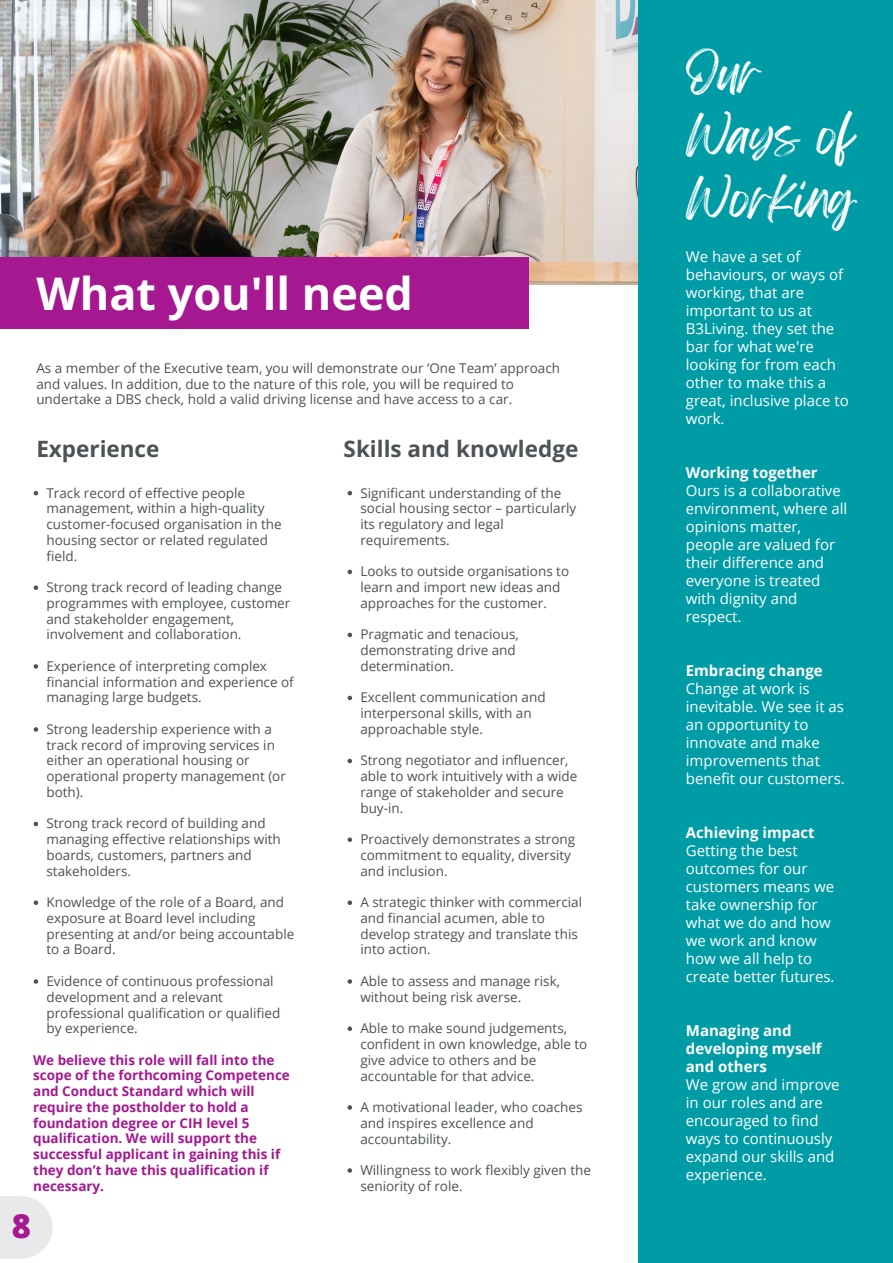
<style>
.page{position:relative;width:893px;height:1263px;background:#fff}
.page>*{position:absolute;margin:0;border:0;box-sizing:border-box;transform-origin:0 0}
.t1{font:45px/63px "Feeling Passionate";color:#fff}
.t2{font:700 45px "Open Sans";color:#fff}
.t3{font:800 32.7px "Open Sans";color:#a51890}
.t4{font:700 22.5px "Open Sans";color:#4c5255}
.t5{font:15px/18px "Open Sans";color:#fff}
.t6{font:700 15px/18px "Open Sans";color:#fff}
.t7{font:13.5px/15.8px "Open Sans";color:#4c5255}
.t8{font:700 13.5px/15.8px "Open Sans";color:#a51890}
</style>
<div class="page">
<div style="left:638px;top:0;width:255px;height:1263px;background:#009ca6"></div>
<img style="left:0;top:0;width:638px;height:285px">
<div style="left:0;top:257px;width:528px;height:72px;background:#a51890"></div>
<svg style="left:347px;top:491px;width:5px;height:4px"></svg>
<svg style="left:347px;top:570px;width:5px;height:4px"></svg>
<svg style="left:347px;top:633px;width:5px;height:4px"></svg>
<svg style="left:347px;top:696px;width:5px;height:4px"></svg>
<svg style="left:347px;top:759px;width:5px;height:4px"></svg>
<svg style="left:347px;top:837px;width:5px;height:5px"></svg>
<svg style="left:347px;top:900px;width:5px;height:5px"></svg>
<svg style="left:347px;top:979px;width:5px;height:5px"></svg>
<svg style="left:347px;top:1026px;width:5px;height:5px"></svg>
<svg style="left:347px;top:1105px;width:5px;height:5px"></svg>
<svg style="left:347px;top:1168px;width:5px;height:5px"></svg>
<svg style="left:34px;top:491px;width:4px;height:4px"></svg>
<svg style="left:34px;top:585px;width:4px;height:5px"></svg>
<svg style="left:34px;top:664px;width:4px;height:5px"></svg>
<svg style="left:34px;top:727px;width:4px;height:5px"></svg>
<svg style="left:34px;top:822px;width:4px;height:4px"></svg>
<svg style="left:34px;top:900px;width:4px;height:5px"></svg>
<svg style="left:34px;top:979px;width:4px;height:5px"></svg>
<svg style="left:0;top:1196px;width:53px;height:63px;background:#ecebec"></svg>
<h1 class="t2" style="left:36px;top:262px;width:378px">What you'll need</h1>
<p class="t7" style="left:36px;top:360px;width:525px">As a member of the Executive team, you will demonstrate our ‘One Team’ approach and values. In addition, due to the nature of this role, you will be required to undertake a DBS check, hold a valid driving license and have access to a car.</p>
<h3 class="t4" style="left:344px;top:433px;width:236px">Skills and knowledge</h3>
<h3 class="t4" style="left:36px;top:433px;width:125px">Experience</h3>
<p class="t7" style="left:46px;top:484px;width:237px">Track record of effective people management, within a high-quality customer-focused organisation in the housing sector or related regulated field.</p>
<p class="t7" style="left:46px;top:579px;width:245px">Strong track record of leading change programmes with employee, customer and stakeholder engagement, involvement and collaboration.</p>
<p class="t7" style="left:46px;top:658px;width:249px">Experience of interpreting complex financial information and experience of managing large budgets.</p>
<p class="t7" style="left:46px;top:721px;width:241px">Strong leadership experience with a track record of improving services in either an operational housing or operational property management (or both).</p>
<p class="t7" style="left:46px;top:815px;width:236px">Strong track record of building and managing effective relationships with boards, customers, partners and stakeholders.</p>
<p class="t7" style="left:46px;top:894px;width:249px">Knowledge of the role of a Board, and exposure at Board level including presenting at and/or being accountable to a Board.</p>
<p class="t7" style="left:46px;top:973px;width:235px">Evidence of continuous professional development and a relevant professional qualification or qualified by experience.</p>
<p class="t7" style="left:360px;top:484px;width:217px">Significant understanding of the social housing sector – particularly its regulatory and legal requirements.</p>
<p class="t7" style="left:360px;top:563px;width:210px">Looks to outside organisations to learn and import new ideas and approaches for the customer.</p>
<p class="t7" style="left:360px;top:626px;width:160px">Pragmatic and tenacious, demonstrating drive and determination.</p>
<p class="t7" style="left:360px;top:689px;width:187px">Excellent communication and interpersonal skills, with an approachable style.</p>
<p class="t7" style="left:360px;top:752px;width:218px">Strong negotiator and influencer, able to work intuitively with a wide range of stakeholder and secure buy-in.</p>
<p class="t7" style="left:360px;top:831px;width:216px">Proactively demonstrates a strong commitment to equality, diversity and inclusion.</p>
<p class="t7" style="left:360px;top:894px;width:223px">A strategic thinker with commercial and financial acumen, able to develop strategy and translate this into action.</p>
<p class="t7" style="left:360px;top:973px;width:201px">Able to assess and manage risk, without being risk averse.</p>
<p class="t7" style="left:360px;top:1020px;width:228px">Able to make sound judgements, confident in own knowledge, able to give advice to others and be accountable for that advice.</p>
<p class="t7" style="left:360px;top:1099px;width:224px">A motivational leader, who coaches and inspires excellence and accountability.</p>
<p class="t7" style="left:360px;top:1162px;width:232px">Willingness to work flexibly given the seniority of role.</p>
<p class="t8" style="left:33px;top:1051px;width:258px">We believe this role will fall into the scope of the forthcoming Competence and Conduct Standard which will require the postholder to hold a foundation degree or CIH level 5 qualification. We will support the successful applicant in gaining this if they don’t have this qualification if necessary.</p>
<h2 class="t3" style="left:12px;top:1203px;width:21px">8</h2>
<h1 class="t1" style="left:686px;top:42px;width:171px">Our<br>Ways of<br>Working</h1>
<p class="t5" style="left:686px;top:247px;width:164px">We have a set of behaviours, or ways of working, that are important to us at<br>B3Living. they set the bar for what we're looking for from each other to make this a great, inclusive place to work.</p>
<p class="t6" style="left:686px;top:463px;width:133px">Working together</p>
<p class="t5" style="left:686px;top:481px;width:163px">Ours is a collaborative environment, where all opinions matter, people are valued for their difference and everyone is treated with dignity and respect.</p>
<p class="t6" style="left:686px;top:661px;width:138px">Embracing change</p>
<p class="t5" style="left:686px;top:679px;width:161px">Change at work is inevitable. We see it as an opportunity to innovate and make improvements that benefit our customers.</p>
<p class="t6" style="left:686px;top:823px;width:130px">Achieving impact</p>
<p class="t5" style="left:686px;top:841px;width:150px">Getting the best outcomes for our customers means we take ownership for what we do and how we work and know how we all help to create better futures.</p>
<p class="t6" style="left:686px;top:1021px;width:137px">Managing and developing myself and others</p>
<p class="t5" style="left:686px;top:1075px;width:155px">We grow and improve in our roles and are encouraged to find ways to continuously expand our skills and experience.</p>
</div>
